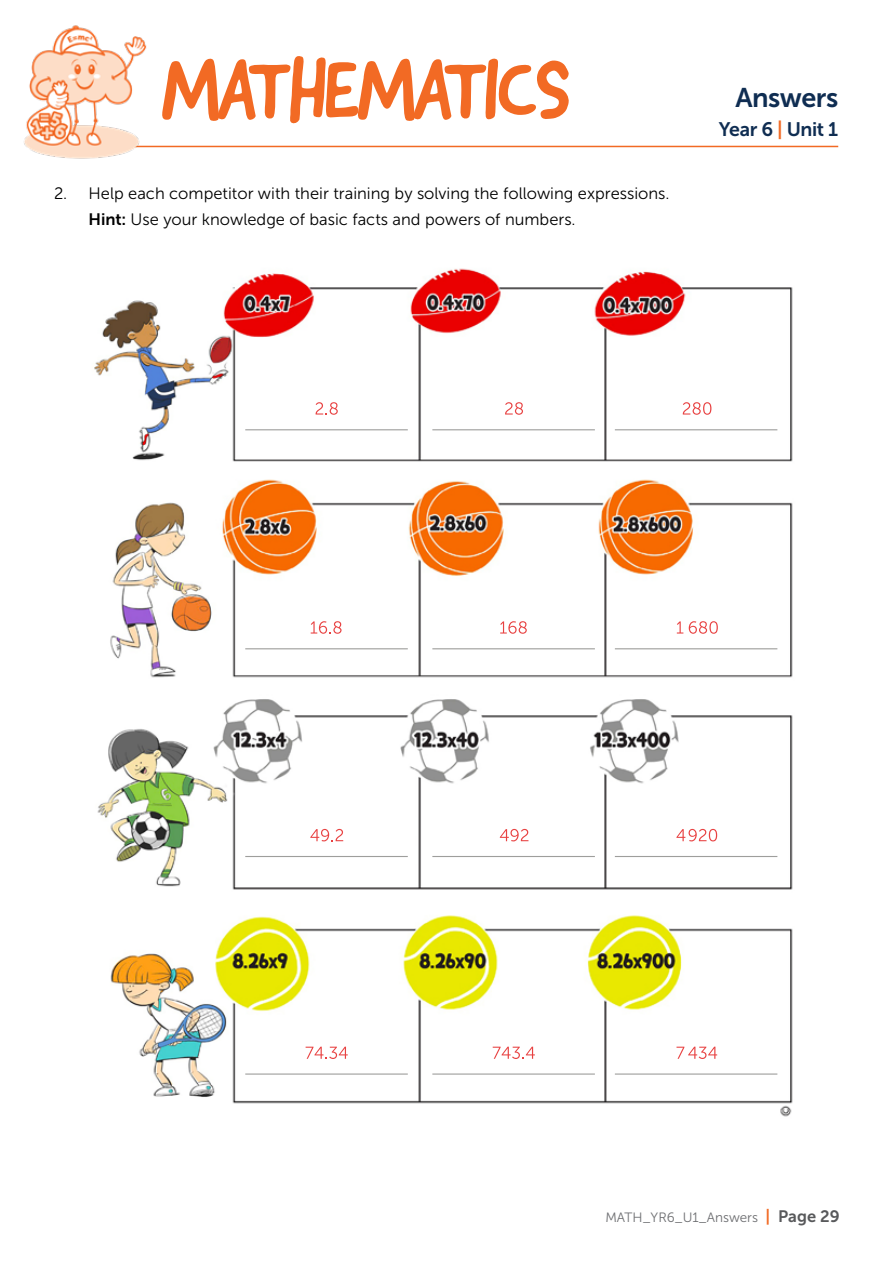
<style>
.page{position:relative;width:893px;height:1263px;background:#fff}
.page>*{position:absolute;margin:0;border:0;box-sizing:border-box;transform-origin:0 0}
.t1{font:83.4px "Good Dog New";letter-spacing:-.05em;color:#f26a24}
.t2{font:27px "Museo Sans 700";letter-spacing:-.02em;color:#0f2d52}
.t3{font:19.5px "Museo Sans 700";letter-spacing:-.02em;color:#0f2d52}
.t4{font:16.5px/26.7px "Museo Sans 300";color:#000}
.t5{font:13.5px "Museo Sans 300";color:#6d6e71}
.s1{font-family:"Museo Sans 700"}
.s2{color:#f26a24}
.s3{font-family:"Museo Sans 700";font-size:16.5px;color:#f26a24}
.s4{font-family:"Museo Sans 700";font-size:16.5px;color:#58595b}
</style>
<div class="page">
<hr style="left:53px;top:146px;width:785px;height:1px;background:#f26a24">
<img style="left:24px;top:25px;width:134px;height:134px">
<img style="left:94px;top:268px;width:699px;height:849px">
<hr style="left:245px;top:648px;width:163px;height:1px;background:#9e9e9c">
<svg style="left:311px;top:621px;width:31px;height:13px"></svg>
<hr style="left:245px;top:429px;width:163px;height:1px;background:#9e9e9c">
<svg style="left:316px;top:402px;width:22px;height:13px"></svg>
<hr style="left:245px;top:856px;width:163px;height:1px;background:#9e9e9c">
<svg style="left:310px;top:829px;width:33px;height:12px"></svg>
<hr style="left:245px;top:1073px;width:163px;height:1px;background:#9e9e9c">
<svg style="left:306px;top:1047px;width:42px;height:12px"></svg>
<hr style="left:432px;top:648px;width:163px;height:1px;background:#9e9e9c">
<svg style="left:500px;top:621px;width:27px;height:13px"></svg>
<hr style="left:432px;top:429px;width:163px;height:1px;background:#9e9e9c">
<svg style="left:505px;top:402px;width:18px;height:13px"></svg>
<hr style="left:432px;top:856px;width:163px;height:1px;background:#9e9e9c">
<svg style="left:500px;top:829px;width:28px;height:12px"></svg>
<hr style="left:432px;top:1073px;width:163px;height:1px;background:#9e9e9c">
<svg style="left:493px;top:1047px;width:42px;height:12px"></svg>
<hr style="left:615px;top:648px;width:162px;height:1px;background:#9e9e9c">
<svg style="left:677px;top:621px;width:6px;height:12px"></svg>
<svg style="left:689px;top:621px;width:29px;height:13px"></svg>
<hr style="left:615px;top:429px;width:162px;height:1px;background:#9e9e9c">
<svg style="left:683px;top:402px;width:28px;height:13px"></svg>
<hr style="left:615px;top:856px;width:162px;height:1px;background:#9e9e9c">
<svg style="left:676px;top:829px;width:41px;height:12px"></svg>
<hr style="left:615px;top:1073px;width:162px;height:1px;background:#9e9e9c">
<svg style="left:676px;top:1047px;width:41px;height:12px"></svg>
<h1 class="t1" style="left:161px;top:36px;width:412px">MATHEMATICS</h1>
<p class="t4" style="left:89px;top:180px;width:583px;text-indent:-35px">2. Help each competitor with their training by solving the following expressions.<br><span class="s1">Hint:</span> Use your knowledge of basic facts and powers of numbers.</p>
<h2 class="t2" style="left:736px;top:83px;width:104px">Answers</h2>
<p class="t3" style="left:719px;top:118px;width:121px">Year 6 <span class="s2">|</span> Unit 1</p>
<p class="t5" style="left:605px;top:1210px;width:236px">MATH_YR6_U1_Answers <span class="s3">|</span> <span class="s4">Page 29</span></p>
</div>
